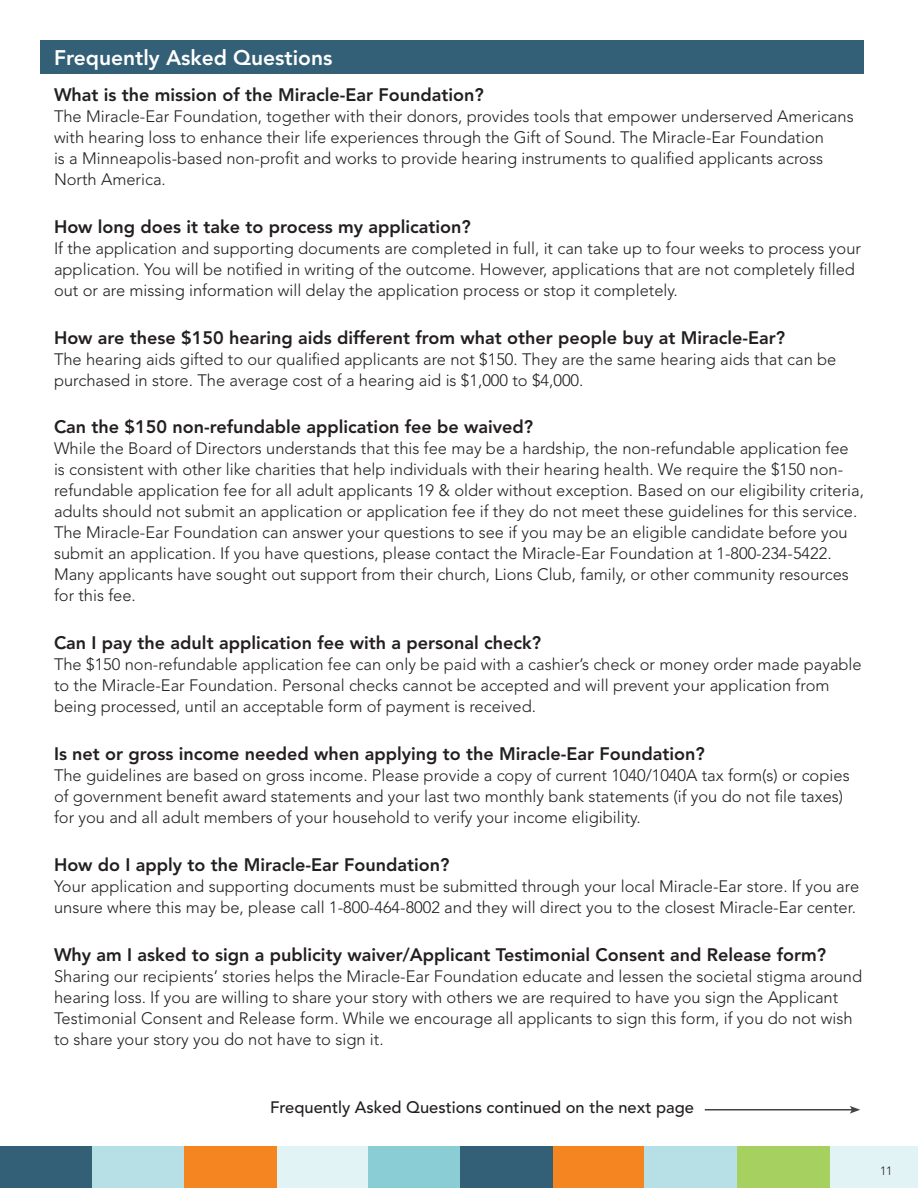
<style>
.page{position:relative;width:918px;height:1188px;background:#fff}
.page>*{position:absolute;margin:0;border:0;box-sizing:border-box;transform-origin:0 0}
.t1{font:800 21px "Avenir LT Std";color:#fff}
.t2{font:800 18px "Avenir LT Std";color:#231f20}
.t3{font:300 16.5px/21px "Avenir LT Std";color:#231f20}
.t4{font:500 16.5px "Avenir LT Std";color:#231f20}
.t5{font:300 12px "Avenir LT Std";color:#231f20}
</style>
<div class="page">
<div style="left:276px;top:1146px;width:92px;height:42px;background:#e2f3f6"></div>
<div style="left:829px;top:1146px;width:89px;height:42px;background:#e2f3f6"></div>
<div style="left:0;top:1146px;width:92px;height:42px;background:#336076"></div>
<div style="left:553px;top:1146px;width:92px;height:42px;background:#f58520"></div>
<div style="left:368px;top:1146px;width:93px;height:42px;background:#8bcdd4"></div>
<div style="left:92px;top:1146px;width:92px;height:42px;background:#b6dfe6"></div>
<div style="left:645px;top:1146px;width:92px;height:42px;background:#b6dfe6"></div>
<div style="left:461px;top:1146px;width:92px;height:42px;background:#336076"></div>
<div style="left:184px;top:1146px;width:92px;height:42px;background:#f58520"></div>
<div style="left:737px;top:1146px;width:92px;height:42px;background:#a6d05f"></div>
<div style="left:40px;top:40px;width:824px;height:34px;background:#336076"></div>
<hr style="left:705px;top:1109px;width:147px;height:2px;background:#434343">
<svg style="left:850px;top:1106px;width:10px;height:8px"></svg>
<p class="t1" style="left:54px;top:45px;width:280px">Frequently Asked Questions</p>
<p class="t2" style="left:54px;top:84px;width:431px">What is the mission of the Miracle-Ear Foundation?</p>
<p class="t3" style="left:54px;top:106px;width:801px">The Miracle-Ear Foundation, together with their donors, provides tools that empower underserved Americans with hearing loss to enhance their life experiences through the Gift of Sound. The Miracle-Ear Foundation<br>is a Minneapolis-based non-profit and works to provide hearing instruments to qualified applicants across North America.</p>
<p class="t2" style="left:54px;top:216px;width:418px">How long does it take to process my application?</p>
<p class="t3" style="left:54px;top:238px;width:809px">If the application and supporting documents are completed in full, it can take up to four weeks to process your application. You will be notified in writing of the outcome. However, applications that are not completely filled out or are missing information will delay the application process or stop it completely.</p>
<p class="t2" style="left:54px;top:327px;width:733px">How are these $150 hearing aids different from what other people buy at Miracle-Ear?</p>
<p class="t3" style="left:54px;top:349px;width:784px">The hearing aids gifted to our qualified applicants are not $150. They are the same hearing aids that can be purchased in store. The average cost of a hearing aid is $1,000 to $4,000.</p>
<p class="t2" style="left:54px;top:417px;width:481px">Can the $150 non-refundable application fee be waived?</p>
<p class="t3" style="left:54px;top:438px;width:812px">While the Board of Directors understands that this fee may be a hardship, the non-refundable application fee<br>is consistent with other like charities that help individuals with their hearing health. We require the $150 non&shy;refundable application fee for all adult applicants 19 &amp; older without exception. Based on our eligibility criteria, adults should not submit an application or application fee if they do not meet these guidelines for this service.<br>The Miracle-Ear Foundation can answer your questions to see if you may be an eligible candidate before you submit an application. If you have questions, please contact the Miracle-Ear Foundation at 1-800-234-5422.<br>Many applicants have sought out support from their church, Lions Club, family, or other community resources for this fee.</p>
<p class="t2" style="left:54px;top:632px;width:489px">Can I pay the adult application fee with a personal check?</p>
<p class="t3" style="left:54px;top:654px;width:809px">The $150 non-refundable application fee can only be paid with a cashier’s check or money order made payable to the Miracle-Ear Foundation. Personal checks cannot be accepted and will prevent your application from being processed, until an acceptable form of payment is received.</p>
<p class="t2" style="left:54px;top:743px;width:652px">Is net or gross income needed when applying to the Miracle-Ear Foundation?</p>
<p class="t3" style="left:54px;top:765px;width:797px">The guidelines are based on gross income. Please provide a copy of current 1040/1040A tax form(s) or copies of government benefit award statements and your last two monthly bank statements (if you do not file taxes) for you and all adult members of your household to verify your income eligibility.</p>
<p class="t2" style="left:54px;top:854px;width:397px">How do I apply to the Miracle-Ear Foundation?</p>
<p class="t3" style="left:54px;top:875px;width:807px">Your application and supporting documents must be submitted through your local Miracle-Ear store. If you are unsure where this may be, please call 1-800-464-8002 and they will direct you to the closest Miracle-Ear center.</p>
<p class="t2" style="left:54px;top:944px;width:774px">Why am I asked to sign a publicity waiver/Applicant Testimonial Consent and Release form?</p>
<p class="t3" style="left:54px;top:966px;width:810px">Sharing our recipients’ stories helps the Miracle-Ear Foundation educate and lessen the societal stigma around hearing loss. If you are willing to share your story with others we are required to have you sign the Applicant Testimonial Consent and Release form. While we encourage all applicants to sign this form, if you do not wish to share your story you do not have to sign it.</p>
<p class="t4" style="left:270px;top:1098px;width:425px">Frequently Asked Questions continued on the next page</p>
<p class="t5" style="left:880px;top:1163px;width:14px">11</p>
</div>
